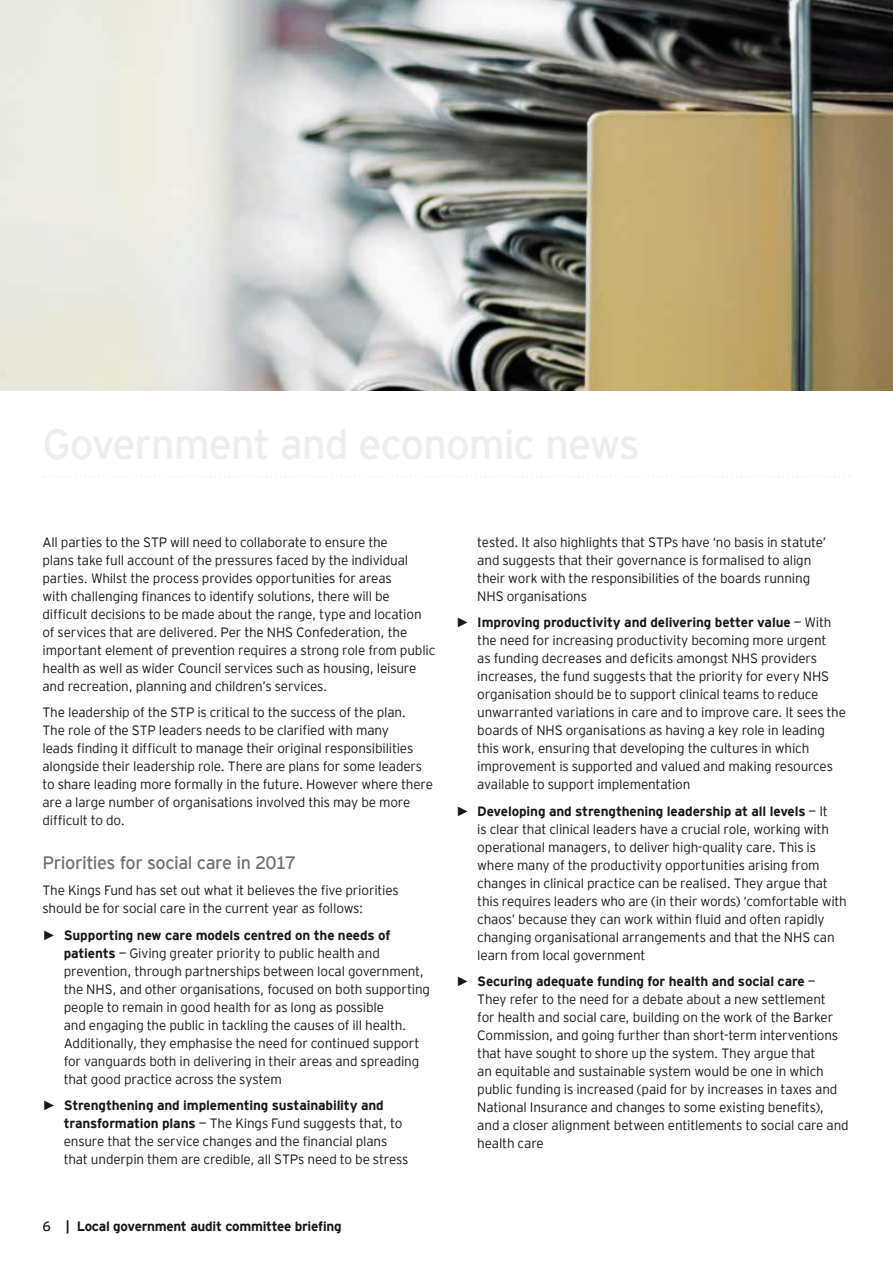
<style>
.page{position:relative;width:893px;height:1263px;background:#fff}
.page>*{position:absolute;margin:0;border:0;box-sizing:border-box;transform-origin:0 0}
.t1{font:18px "EY Interstate";letter-spacing:-.025em;color:#707173}
.t2{font:300 13.5px/18px "EY Interstate";letter-spacing:-.015em;color:#1a171c}
.t3{font:700 13.5px "EY Interstate";letter-spacing:-.02em;color:#1a171c}
.s1{font-family:"Arial";font-weight:700}
.s2{font-weight:700}
.s3{font-weight:400}
</style>
<div class="page">
<svg style="left:43px;top:476px;width:808px;height:1px"></svg>
<img style="left:0;top:0;width:893px;height:390px">
<p class="t2" style="left:43px;top:532px;width:394px">All parties to the STP will need to collaborate to ensure the<br>plans take full account of the pressures faced by the individual parties. Whilst the process provides opportunities for areas<br>with challenging finances to identify solutions, there will be difficult decisions to be made about the range, type and location of services that are delivered. Per the NHS Confederation, the important element of prevention requires a strong role from public health as well as wider Council services such as housing, leisure and recreation, planning and children’s services.</p>
<p class="t2" style="left:43px;top:702px;width:392px">The leadership of the STP is critical to the success of the plan.<br>The role of the STP leaders needs to be clarified with many<br>leads finding it difficult to manage their original responsibilities alongside their leadership role. There are plans for some leaders to share leading more formally in the future. However where there are a large number of organisations involved this may be more difficult to do.</p>
<h1 class="t1" style="left:43px;top:850px;width:255px">Priorities for social care in 2017</h1>
<p class="t2" style="left:43px;top:881px;width:358px">The Kings Fund has set out what it believes the five priorities should be for social care in the current year as follows:</p>
<p class="t2" style="left:64px;top:925px;width:368px;text-indent:-21px"><span class="s1">►</span> <span class="s2">Supporting new care models centred on the needs of patients</span> — Giving greater priority to public health and prevention, through partnerships between local government, the NHS, and other organisations, focused on both supporting people to remain in good health for as long as possible<br>and engaging the public in tackling the causes of ill health.<br>Additionally, they emphasise the need for continued support for vanguards both in delivering in their areas and spreading that good practice across the system</p>
<p class="t2" style="left:64px;top:1096px;width:346px;text-indent:-21px"><span class="s1">►</span> <span class="s2">Strengthening and implementing sustainability and transformation plans</span> — The Kings Fund suggests that, to ensure that the service changes and the financial plans that underpin them are credible, all STPs need to be stress</p>
<p class="t3" style="left:43px;top:1217px;width:301px"><span class="s3">6</span> | Local government audit committee briefing</p>
<p class="t2" style="left:477px;top:532px;width:350px">tested. It also highlights that STPs have ‘no basis in statute’ and suggests that their governance is formalised to align their work with the responsibilities of the boards running NHS organisations</p>
<p class="t2" style="left:477px;top:612px;width:370px;text-indent:-21px"><span class="s1">►</span> <span class="s2">Improving productivity and delivering better value</span> — With the need for increasing productivity becoming more urgent<br>as funding decreases and deficits amongst NHS providers increases, the fund suggests that the priority for every NHS organisation should be to support clinical teams to reduce unwarranted variations in care and to improve care. It sees the boards of NHS organisations as having a key role in leading this work, ensuring that developing the cultures in which improvement is supported and valued and making resources available to support implementation</p>
<p class="t2" style="left:477px;top:801px;width:371px;text-indent:-21px"><span class="s1">►</span> <span class="s2">Developing and strengthening leadership at all levels</span> — It<br>is clear that clinical leaders have a crucial role, working with operational managers, to deliver high-quality care. This is where many of the productivity opportunities arising from changes in clinical practice can be realised. They argue that this requires leaders who are (in their words) ‘comfortable with chaos’ because they can work within fluid and often rapidly changing organisational arrangements and that the NHS can learn from local government</p>
<p class="t2" style="left:477px;top:971px;width:373px;text-indent:-21px"><span class="s1">►</span> <span class="s2">Securing adequate funding for health and social care</span> —<br>They refer to the need for a debate about a new settlement<br>for health and social care, building on the work of the Barker Commission, and going further than short-term interventions that have sought to shore up the system. They argue that<br>an equitable and sustainable system would be one in which public funding is increased (paid for by increases in taxes and National Insurance and changes to some existing benefits), and a closer alignment between entitlements to social care and health care</p>
</div>
